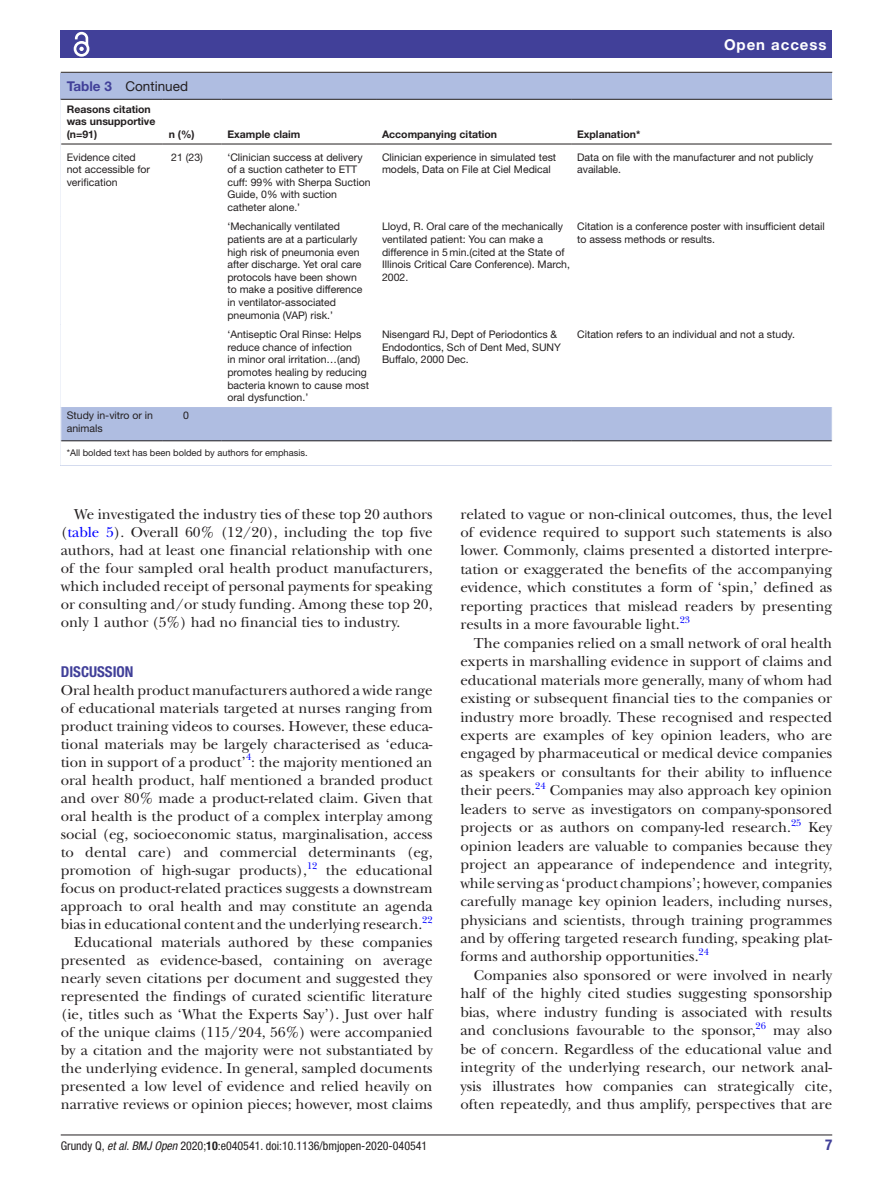
<style>
.page{position:relative;width:893px;height:1191px;background:#fff}
.page>*{position:absolute;margin:0;border:0;box-sizing:border-box;transform-origin:0 0}
.t1{font:15px/18.5px "New Baskerville";color:#231f20;text-align:justify}
.t2{font:700 condensed 15px "Helvetica Neue LT Std";color:#414099}
.t3{font:700 15px "Helvetica Neue LT Std";letter-spacing:.065em;color:#fff}
.t4{font:13.5px "Helvetica Neue LT Std";color:#231f20}
.t5{font:condensed 12px "Helvetica Neue LT Std";color:#231f20}
.t6{font:10.5px/12.6px "Helvetica Neue LT Std";color:#231f20}
.t7{font:700 10.5px/12.6px "Helvetica Neue LT Std";color:#231f20}
.t8{font:9.9px "New Baskerville";color:#00f}
.t9{font:9.3px "Helvetica Neue LT Std";color:#231f20}
.s1{font-weight:700;color:#414099}
.s2{color:#00f}
.s3{font-style:italic}
.s4{font-weight:700}
</style>
<div class="page">
<hr style="left:61px;top:1134px;width:771px;height:1px;background:#231f20">
<div style="left:61px;top:31px;width:771px;height:27px;background:#414099"></div>
<svg style="left:73px;top:31px;width:17px;height:26px"></svg>
<div style="left:61px;top:91px;width:771px;height:374px;background:#afbde1"></div>
<div style="left:61px;top:100px;width:771px;height:307px;background:#fff"></div>
<hr style="left:61px;top:99px;width:102px;height:1px;background:#231f20">
<hr style="left:61px;top:144px;width:102px;height:1px;background:#231f20">
<hr style="left:163px;top:99px;width:58px;height:1px;background:#231f20">
<hr style="left:163px;top:144px;width:58px;height:1px;background:#231f20">
<hr style="left:221px;top:99px;width:155px;height:1px;background:#231f20">
<hr style="left:221px;top:144px;width:155px;height:1px;background:#231f20">
<hr style="left:376px;top:99px;width:195px;height:1px;background:#231f20">
<hr style="left:376px;top:144px;width:195px;height:1px;background:#231f20">
<hr style="left:571px;top:99px;width:261px;height:1px;background:#231f20">
<hr style="left:571px;top:144px;width:261px;height:1px;background:#231f20">
<svg style="left:60px;top:407px;width:773px;height:58px"></svg>
<hr style="left:67px;top:456px;width:765px;height:1px;background:#fff">
<div style="left:61px;top:73px;width:771px;height:18px;background:#afbde1"></div>
<hr style="left:61px;top:72px;width:771px;height:1px;background:#231f20">
<p class="t4" style="left:67px;top:78px;width:123px"><span class="s1">Table 3</span> Continued</p>
<p class="t7" style="left:67px;top:102px;width:90px">Reasons citation was unsupportive (n=91)</p>
<p class="t7" style="left:169px;top:128px;width:27px">n (%)</p>
<p class="t7" style="left:227px;top:128px;width:75px">Example claim</p>
<p class="t7" style="left:382px;top:128px;width:117px">Accompanying citation</p>
<p class="t7" style="left:577px;top:128px;width:65px">Explanation*</p>
<p class="t3" style="left:724px;top:35px;width:104px">Open access</p>
<p class="t6" style="left:67px;top:150px;width:85px">Evidence cited not accessible for verification</p>
<p class="t6" style="left:171px;top:150px;width:33px">21 (23)</p>
<p class="t6" style="left:227px;top:150px;width:145px">‘Clinician success at delivery of a suction catheter to ETT cuff: 99% with Sherpa Suction<br>Guide, 0% with suction catheter alone.’</p>
<p class="t6" style="left:382px;top:150px;width:176px">Clinician experience in simulated test models, Data on File at Ciel Medical</p>
<p class="t6" style="left:577px;top:150px;width:238px">Data on file with the manufacturer and not publicly available.</p>
<p class="t6" style="left:227px;top:220px;width:136px">‘Mechanically ventilated patients are at a particularly high risk of pneumonia even after discharge. Yet oral care protocols have been shown to make a positive difference in ventilator-associated pneumonia (VAP) risk.’</p>
<p class="t6" style="left:382px;top:220px;width:190px">Lloyd, R. Oral care of the mechanically ventilated patient: You can make a difference in 5min.(cited at the State of Illinois Critical Care Conference). March, 2002.</p>
<p class="t6" style="left:577px;top:220px;width:249px">Citation is a conference poster with insufficient detail to assess methods or results.</p>
<p class="t6" style="left:227px;top:328px;width:143px">‘Antiseptic Oral Rinse: Helps reduce chance of infection<br>in minor oral irritation…(and) promotes healing by reducing bacteria known to cause most oral dysfunction.’</p>
<p class="t6" style="left:382px;top:328px;width:180px">Nisengard RJ, Dept of Periodontics &amp;<br>Endodontics, Sch of Dent Med, SUNY<br>Buffalo, 2000 Dec.</p>
<p class="t6" style="left:577px;top:328px;width:219px">Citation refers to an individual and not a study.</p>
<p class="t6" style="left:67px;top:409px;width:88px">Study in-vitro or in animals</p>
<p class="t6" style="left:183px;top:409px;width:7px">0</p>
<p class="t9" style="left:67px;top:447px;width:243px">*All bolded text has been bolded by authors for emphasis.</p>
<p class="t1" style="left:61px;top:505px;width:373px;line-height:18px;text-indent:14px">We investigated the industry ties of these top 20 authors (<span class="s2">table 5</span>). Overall 60% (12/20), including the top five authors, had at least one financial relationship with one of the four sampled oral health product manufacturers, which included receipt of personal payments for speaking or consulting and/or study funding. Among these top 20, only 1 author (5%) had no financial ties to industry.</p>
<p class="t2" style="left:61px;top:663px;width:74px">DISCUSSION</p>
<p class="t1" style="left:61px;top:681px;width:373px;line-height:18px">Oral health product manufacturers authored a wide range of educational materials targeted at nurses ranging from product training videos to courses. However, these educa&shy;tional materials may be largely characterised as ‘educa&shy;tion in support of a product’ : the majority mentioned an</p>
<p class="t8" style="left:246px;top:751px;width:7px">4</p>
<p class="t1" style="left:61px;top:771px;width:373px;line-height:18px">oral health product, half mentioned a branded product and over 80% made a product-related claim. Given that oral health is the product of a complex interplay among social (eg, socioeconomic status, marginalisation, access to dental care) and commercial determinants (eg, promotion of high-sugar products),</p>
<p class="t8" style="left:307px;top:859px;width:12px">12</p>
<p class="t1" style="left:61px;top:861px;width:373px;line-height:18px;text-indent:265px">the educational focus on product-related practices suggests a downstream approach to oral health and may constitute an agenda bias in educational content and the underlying research.</p>
<p class="t8" style="left:422px;top:913px;width:12px">22</p>
<p class="t1" style="left:61px;top:933px;width:373px;line-height:18px;text-indent:14px">Educational materials authored by these companies presented as evidence-based, containing on average nearly seven citations per document and suggested they represented the findings of curated scientific literature (ie, titles such as ‘What the Experts Say’). Just over half of the unique claims (115/204, 56%) were accompanied by a citation and the majority were not substantiated by the underlying evidence. In general, sampled documents presented a low level of evidence and relied heavily on narrative reviews or opinion pieces; however, most claims</p>
<p class="t1" style="left:460px;top:504px;width:373px">related to vague or non-clinical outcomes, thus, the level of evidence required to support such statements is also lower. Commonly, claims presented a distorted interpre&shy;tation or exaggerated the benefits of the accompanying evidence, which constitutes a form of ‘spin,’ defined as reporting practices that mislead readers by presenting results in a more favourable light.<sup>23</sup></p>
<p class="t1" style="left:460px;top:633px;width:373px;text-indent:14px">The companies relied on a small network of oral health experts in marshalling evidence in support of claims and educational materials more generally, many of whom had existing or subsequent financial ties to the companies or industry more broadly. These recognised and respected experts are examples of key opinion leaders, who are engaged by pharmaceutical or medical device companies as speakers or consultants for their ability to influence their peers.<sup>24</sup> Companies may also approach key opinion leaders to serve as investigators on company-sponsored projects or as authors on company-led research.</p>
<p class="t8" style="left:791px;top:816px;width:12px">25</p>
<p class="t1" style="left:460px;top:818px;width:373px;text-indent:348px">Key opinion leaders are valuable to companies because they project an appearance of independence and integrity, while serving as ‘product champions’; however, companies carefully manage key opinion leaders, including nurses, physicians and scientists, through training programmes and by offering targeted research funding, speaking plat&shy;forms and authorship opportunities.</p>
<p class="t8" style="left:699px;top:945px;width:12px">24</p>
<p class="t1" style="left:460px;top:966px;width:373px;text-indent:14px">Companies also sponsored or were involved in nearly half of the highly cited studies suggesting sponsorship bias, where industry funding is associated with results and conclusions favourable to the sponsor,</p>
<p class="t8" style="left:756px;top:1019px;width:12px">26</p>
<p class="t1" style="left:460px;top:1021px;width:373px;text-indent:313px">may also be of concern. Regardless of the educational value and integrity of the underlying research, our network anal&shy;ysis illustrates how companies can strategically cite, often repeatedly, and thus amplify, perspectives that are</p>
<p class="t5" style="left:61px;top:1138px;width:368px">Grundy Q, <span class="s3">et al</span>. <span class="s3">BMJ Open</span> 2020;<span class="s4">10</span>:e040541. doi:10.1136/bmjopen-2020-040541</p>
<p class="t2" style="left:825px;top:1135px;width:9px">7</p>
</div>
